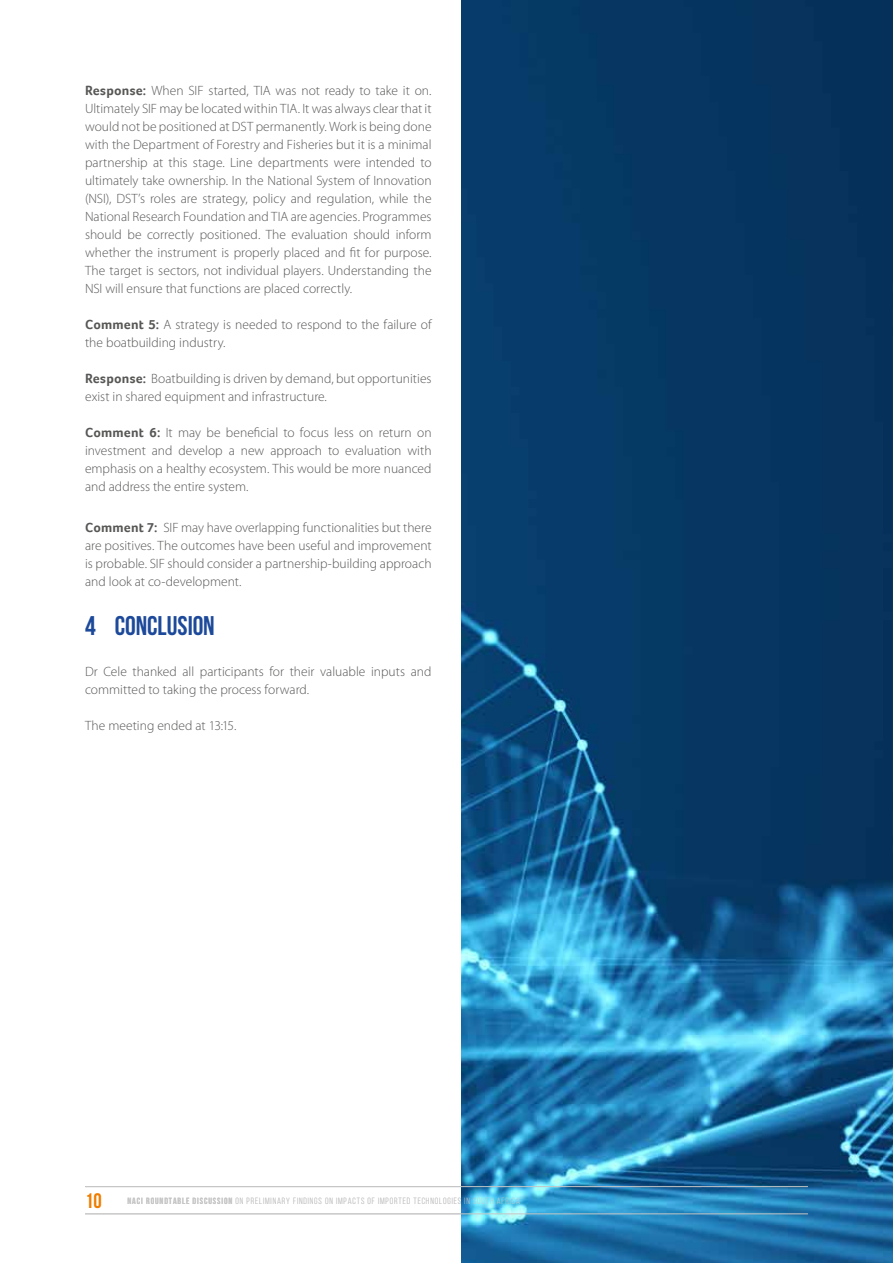
<style>
.page{position:relative;width:893px;height:1263px;background:#fff}
.page>*{position:absolute;margin:0;border:0;box-sizing:border-box;transform-origin:0 0}
.t1{font:700 27px "Bebas Neue";letter-spacing:-.005em;color:#1d499a}
.t2{font:700 21px "Bebas Neue";color:#ef7d00}
.t3{font:300 13.5px/18px "Myriad Pro";color:#575756;text-align:justify}
.t4{font:9px "Bebas Neue";letter-spacing:.1em;color:#c6c6c6}
.s1{font-family:"Foco";font-weight:700}
.s2{font-weight:700}
</style>
<div class="page">
<img style="left:461px;top:0;width:432px;height:1263px">
<hr style="left:85px;top:1186px;width:723px;height:1px;background:#c6c6c6">
<hr style="left:85px;top:1213px;width:723px;height:1px;background:#c6c6c6">
<p class="t3" style="left:85px;top:82px;width:348px"><span class="s1">Response:</span> When SIF started, TIA was not ready to take it on.<br>Ultimately SIF may be located within TIA. It was always clear that it would not be positioned at DST permanently. Work is being done with the Department of Forestry and Fisheries but it is a minimal partnership at this stage. Line departments were intended to ultimately take ownership. In the National System of Innovation (NSI), DST’s roles are strategy, policy and regulation, while the National Research Foundation and TIA are agencies. Programmes should be correctly positioned. The evaluation should inform whether the instrument is properly placed and fit for purpose.<br>The target is sectors, not individual players. Understanding the NSI will ensure that functions are placed correctly.</p>
<p class="t3" style="left:85px;top:316px;width:348px"><span class="s1">Comment 5:</span> A strategy is needed to respond to the failure of the boatbuilding industry.</p>
<p class="t3" style="left:85px;top:370px;width:348px"><span class="s1">Response:</span> Boatbuilding is driven by demand, but opportunities exist in shared equipment and infrastructure.</p>
<p class="t3" style="left:85px;top:424px;width:348px"><span class="s1">Comment 6:</span> It may be beneficial to focus less on return on investment and develop a new approach to evaluation with emphasis on a healthy ecosystem. This would be more nuanced and address the entire system.</p>
<p class="t3" style="left:85px;top:518px;width:348px"><span class="s1">Comment 7:</span> SIF may have overlapping functionalities but there are positives. The outcomes have been useful and improvement is probable. SIF should consider a partnership-building approach and look at co-development.</p>
<h1 class="t1" style="left:85px;top:611px;width:131px">4 CONCLUSION</h1>
<p class="t3" style="left:85px;top:662px;width:348px">Dr Cele thanked all participants for their valuable inputs and committed to taking the process forward.</p>
<p class="t3" style="left:85px;top:716px;width:153px">The meeting ended at 13:15.</p>
<h2 class="t2" style="left:85px;top:1189px;width:18px">10</h2>
<p class="t4" style="left:128px;top:1196px;width:394px"><span class="s2">NACI ROUNDTABLE DISCUSSION</span> ON PRELIMINARY FINDINGS ON IMPACTS OF IMPORTED TECHNOLOGIES IN SOUTH AFRICA</p>
</div>
